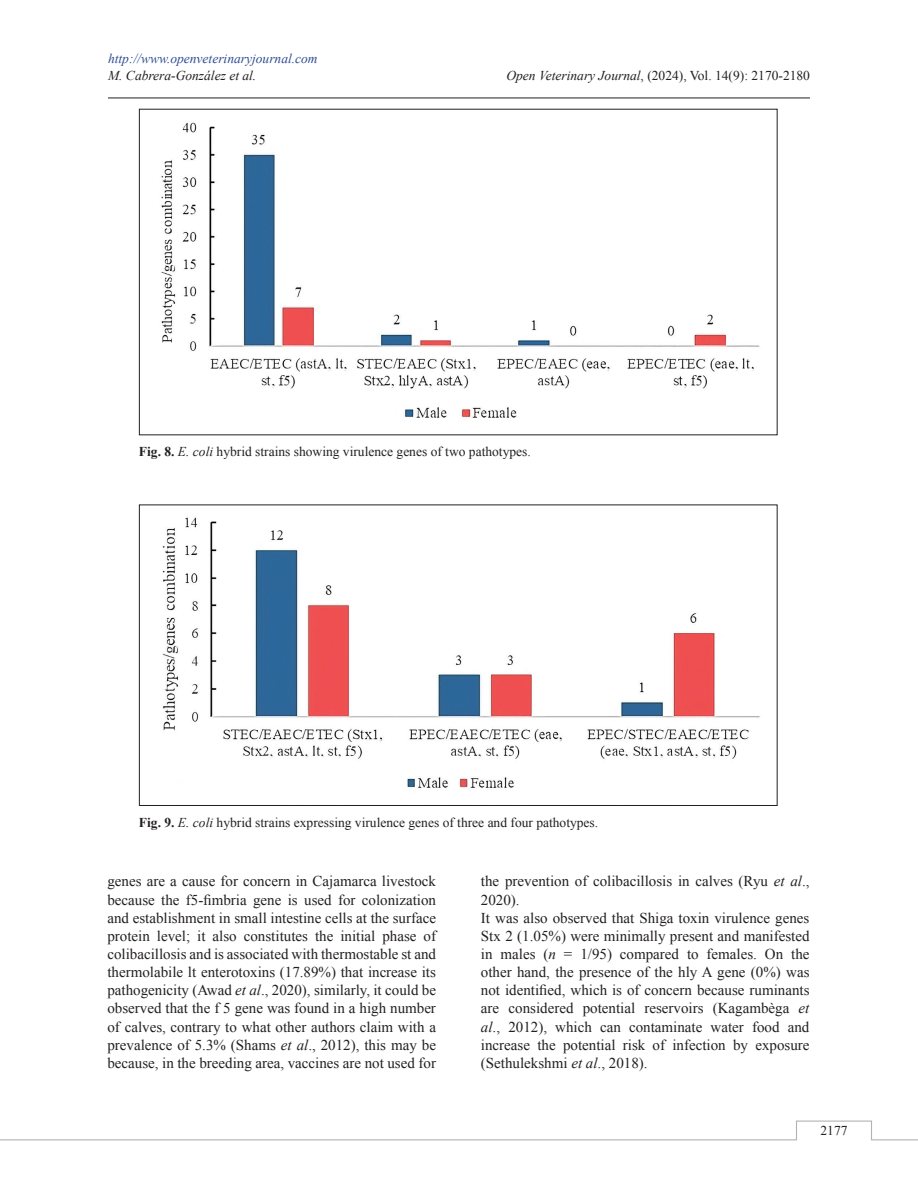
<style>
.page{position:relative;width:918px;height:1188px;background:#fff}
.page>*{position:absolute;margin:0;border:0;box-sizing:border-box;transform-origin:0 0}
.t1{font:15px/18.1px "Times New Roman";color:#231f20;text-align:justify}
.t2{font:13.5px "Times New Roman";color:#231f20}
.t3{font:italic 13.5px "Times New Roman";color:#304d94}
.t4{font:italic 13.5px "Times New Roman";color:#231f20}
.s1{font-style:italic}
.s2{font-weight:700}
</style>
<div class="page">
<hr style="left:108px;top:98px;width:702px;height:1px;background:#231f20">
<svg style="left:0;top:1120px;width:918px;height:21px"></svg>
<img style="left:161px;top:122px;width:599px;height:296px">
<img style="left:162px;top:517px;width:598px;height:271px">
<p class="t3" style="left:108px;top:50px;width:211px">http://www.openveterinaryjournal.com</p>
<p class="t4" style="left:108px;top:66px;width:150px">M. Cabrera-González et al.</p>
<p class="t2" style="left:506px;top:66px;width:305px"><span class="s1">Open Veterinary Journal</span>, (2024), Vol. 14(9): 2170-2180</p>
<p class="t2" style="left:139px;top:442px;width:393px"><span class="s2">Fig. 8.</span> <span class="s1">E. coli</span> hybrid strains showing virulence genes of two pathotypes.</p>
<p class="t2" style="left:139px;top:813px;width:461px"><span class="s2">Fig. 9.</span> <span class="s1">E. coli</span> hybrid strains expressing virulence genes of three and four pathotypes.</p>
<p class="t1" style="left:107px;top:872px;width:330px">genes are a cause for concern in Cajamarca livestock because the f5-fimbria gene is used for colonization and establishment in small intestine cells at the surface protein level; it also constitutes the initial phase of colibacillosis and is associated with thermostable st and thermolabile lt enterotoxins (17.89%) that increase its pathogenicity (Awad <span class="s1">et al</span>., 2020), similarly, it could be observed that the f 5 gene was found in a high number of calves, contrary to what other authors claim with a prevalence of 5.3% (Shams <span class="s1">et al</span>., 2012), this may be because, in the breeding area, vaccines are not used for</p>
<p class="t1" style="left:481px;top:872px;width:330px;text-align:left">the prevention of colibacillosis in calves (Ryu <span class="s1">et al</span>., 2020).<br>It was also observed that Shiga toxin virulence genes Stx 2 (1.05%) were minimally present and manifested in males (<span class="s1">n</span> = 1/95) compared to females. On the other hand, the presence of the hly A gene (0%) was not identified, which is of concern because ruminants are considered potential reservoirs (Kagambèga <span class="s1">et al</span>., 2012), which can contaminate water food and increase the potential risk of infection by exposure (Sethulekshmi <span class="s1">et al</span>., 2018).</p>
<p class="t2" style="left:820px;top:1121px;width:28px">2177</p>
</div>
